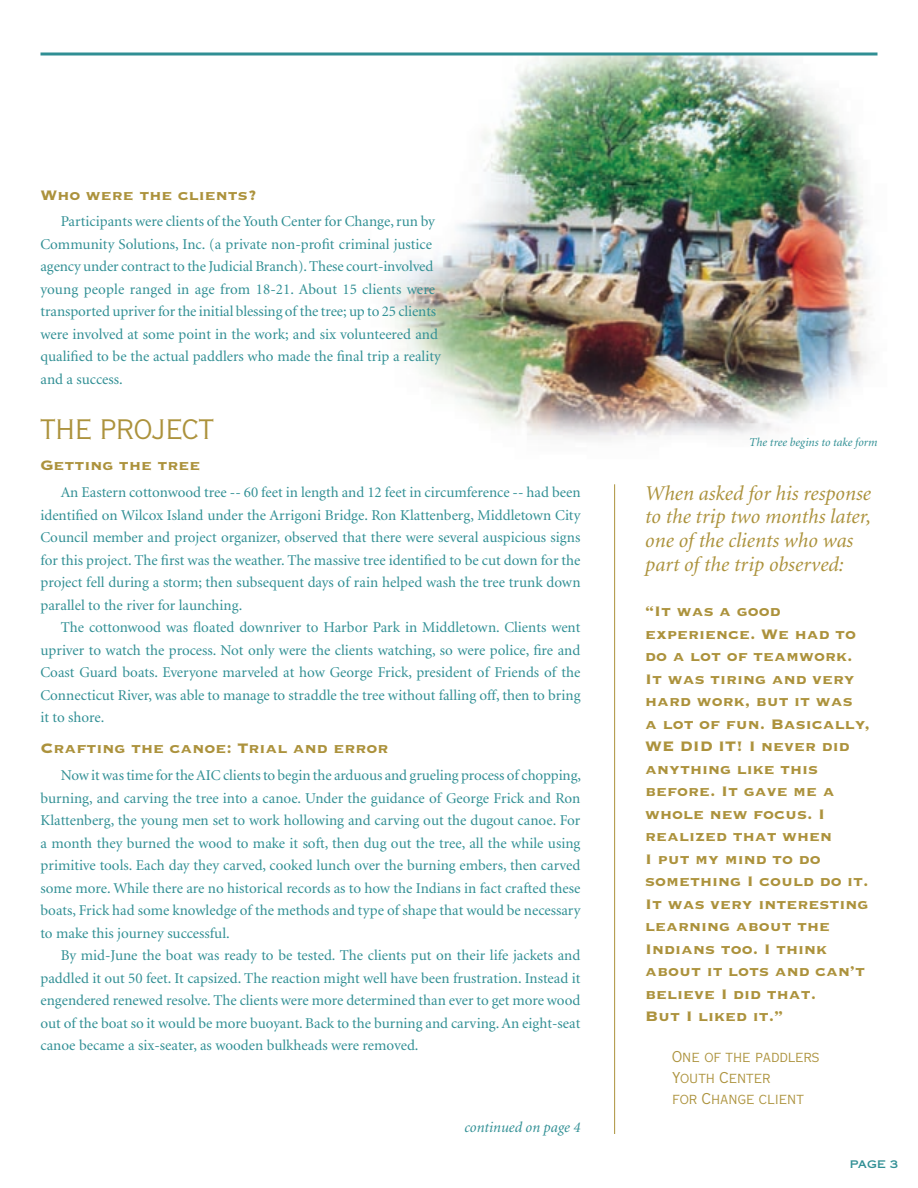
<style>
.page{position:relative;width:918px;height:1188px;background:#fff}
.page>*{position:absolute;margin:0;border:0;box-sizing:border-box;transform-origin:0 0}
.t1{font:27px "Copperplate Twenty Nine AB";color:#ac923c}
.t2{font:italic 21px/24px "Minion";color:#ac923c}
.t3{font:18px/22.5px "Copperplate Thirty Three BC";color:#ac923c}
.t4{font:15px/22.5px "Minion";color:#308f94;text-align:justify}
.t5{font:15px/21px "Copperplate Twenty Nine AB";color:#ac923c}
.t6{font:italic 15px "Minion";color:#308f94}
.t7{font:italic 12px "Minion";color:#308f94}
.t8{font:10.5px "Copperplate Thirty One AB";color:#308f94}
</style>
<div class="page">
<img style="left:385px;top:56px;width:487px;height:385px">
<svg style="left:40px;top:52px;width:838px;height:4px;background:#62a9ad"></svg>
<hr style="left:614px;top:484px;width:1px;height:650px;background:#ac923c">
<p class="t3" style="left:40px;top:184px;width:218px">Who were the clients?</p>
<p class="t4" style="left:40px;top:211px;width:402px;text-align:left;text-indent:20px">Participants were clients of the Youth Center for Change, run by Community Solutions, Inc. (a private non-profit criminal justice agency under contract to the Judicial Branch). These court-involved young people ranged in age from 18-21. About 15 clients were transported upriver for the initial blessing of the tree; up to 25 clients were involved at some point in the work; and six volunteered and qualified to be the actual paddlers who made the final trip a reality and a success.</p>
<h1 class="t1" style="left:40px;top:414px;width:175px">THE PROJECT</h1>
<p class="t3" style="left:40px;top:455px;width:162px">Getting the tree</p>
<p class="t4" style="left:40px;top:482px;width:542px;text-indent:20px">An Eastern cottonwood tree -- 60 feet in length and 12 feet in circumference -- had been identified on Wilcox Island under the Arrigoni Bridge. Ron Klattenberg, Middletown City Council member and project organizer, observed that there were several auspicious signs for this project. The first was the weather. The massive tree identified to be cut down for the project fell during a storm; then subsequent days of rain helped wash the tree trunk down parallel to the river for launching.</p>
<p class="t4" style="left:40px;top:617px;width:542px;text-indent:20px">The cottonwood was floated downriver to Harbor Park in Middletown. Clients went upriver to watch the process. Not only were the clients watching, so were police, fire and Coast Guard boats. Everyone marveled at how George Frick, president of Friends of the Connecticut River, was able to manage to straddle the tree without falling off, then to bring it to shore.</p>
<p class="t3" style="left:40px;top:738px;width:349px">Crafting the canoe: Trial and error</p>
<p class="t4" style="left:40px;top:765px;width:542px;text-indent:20px">Now it was time for the AIC clients to begin the arduous and grueling process of chopping, burning, and carving the tree into a canoe. Under the guidance of George Frick and Ron Klattenberg, the young men set to work hollowing and carving out the dugout canoe. For a month they burned the wood to make it soft, then dug out the tree, all the while using primitive tools. Each day they carved, cooked lunch over the burning embers, then carved some more. While there are no historical records as to how the Indians in fact crafted these boats, Frick had some knowledge of the methods and type of shape that would be necessary to make this journey successful.</p>
<p class="t4" style="left:40px;top:945px;width:541px;text-indent:20px">By mid-June the boat was ready to be tested. The clients put on their life jackets and paddled it out 50 feet. It capsized. The reaction might well have been frustration. Instead it engendered renewed resolve. The clients were more determined than ever to get more wood out of the boat so it would be more buoyant. Back to the burning and carving. An eight-seat canoe became a six-seater, as wooden bulkheads were removed.</p>
<p class="t6" style="left:465px;top:1120px;width:117px">continued on page 4</p>
<p class="t7" style="left:749px;top:436px;width:130px">The tree begins to take form</p>
<h2 class="t2" style="left:645px;top:482px;width:228px">When asked for his response to the trip two months later, one of the clients who was part of the trip observed:</h2>
<p class="t3" style="left:645px;top:600px;width:226px">“It was a good experience. We had to do a lot of teamwork.<br>It was tiring and very hard work, but it was<br>a lot of fun. Basically,<br>WE DID IT! I never did anything like this before. It gave me a whole new focus. I realized that when<br>I put my mind to do something I could do it.<br>It was very interesting learning about the<br>Indians too. I think about it lots and can’t believe I did that.<br>But I liked it.”</p>
<p class="t5" style="left:672px;top:1047px;width:149px">One of the paddlers<br>Youth Center<br>for Change client</p>
<p class="t8" style="left:850px;top:1158px;width:50px">PAGE 3</p>
</div>
